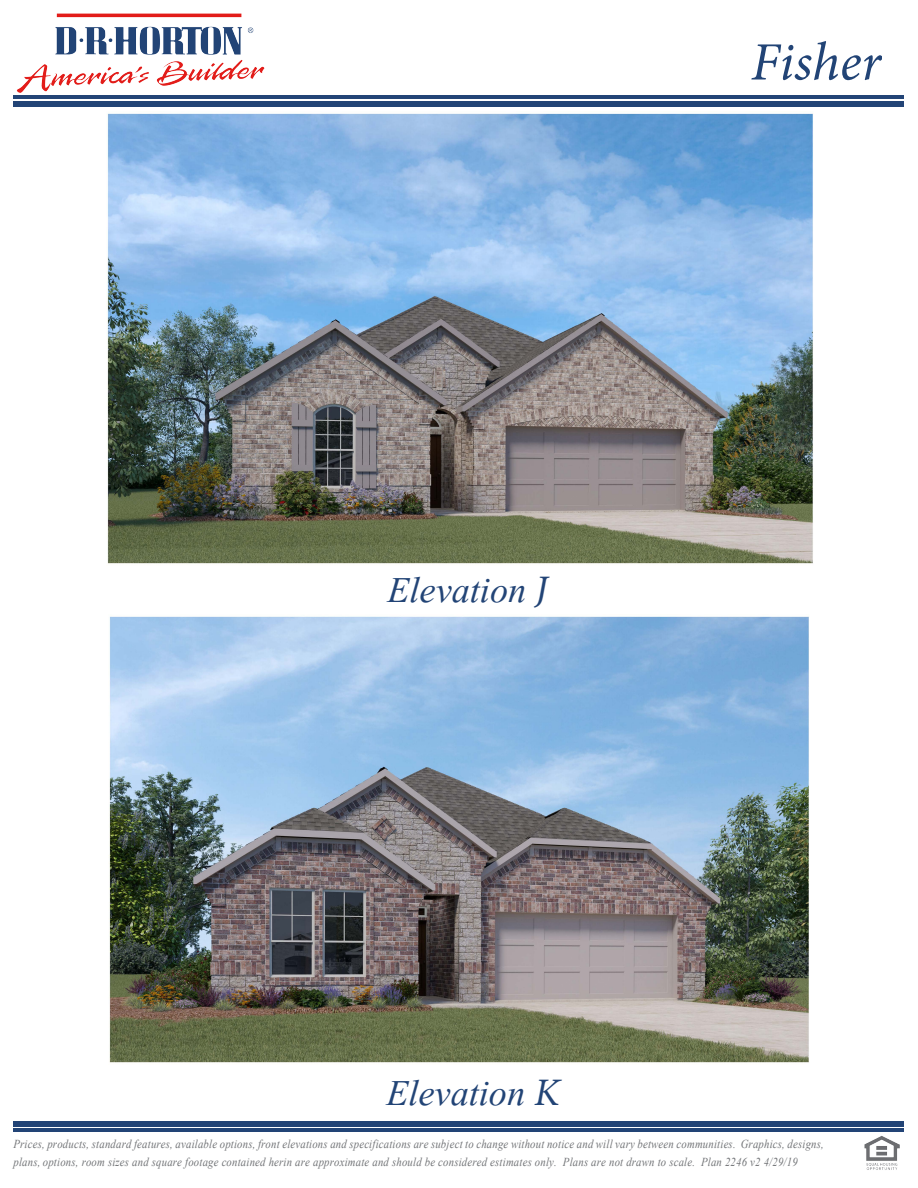
<style>
.page{position:relative;width:918px;height:1188px;background:#fff}
.page>*{position:absolute;margin:0;border:0;box-sizing:border-box;transform-origin:0 0}
.t1{font:italic 54px "Minion Pro";color:#224476}
.t2{font:45px "Vijaya";color:#224476}
.t3{font:italic 12.15px/18px "Times New Roman";letter-spacing:.02em;color:#727477;scale:.88 1}
.s1{font-family:"Minion Pro";font-style:italic;font-size:39px}
</style>
<div class="page">
<img style="left:864px;top:1136px;width:36px;height:34px">
<hr style="left:14px;top:1128px;width:890px;height:4px;background:#224476">
<div style="left:14px;top:1121px;width:890px;height:5px;background:#224476"></div>
<img style="left:16px;top:13px;width:249px;height:80px">
<hr style="left:14px;top:95px;width:890px;height:3px;background:#224476">
<div style="left:14px;top:101px;width:890px;height:5px;background:#224476"></div>
<img style="left:107px;top:113px;width:706px;height:451px">
<img style="left:109px;top:616px;width:700px;height:447px">
<h1 class="t1" style="left:751px;top:25px;width:132px">Fisher</h1>
<p class="t2" style="left:387px;top:554px;width:162px">Elevation <span class="s1">J</span></p>
<p class="t2" style="left:386px;top:1058px;width:175px">Elevation <span class="s1">K</span></p>
<p class="t3" style="left:14px;top:1134px;width:922px">Prices, products, standard features, available options, front elevations and specifications are subject to change without notice and will vary between communities. Graphics, designs, plans, options, room sizes and square footage contained herin are approximate and should be considered estimates only. Plans are not drawn to scale. Plan 2246 v2 4/29/19</p>
</div>
